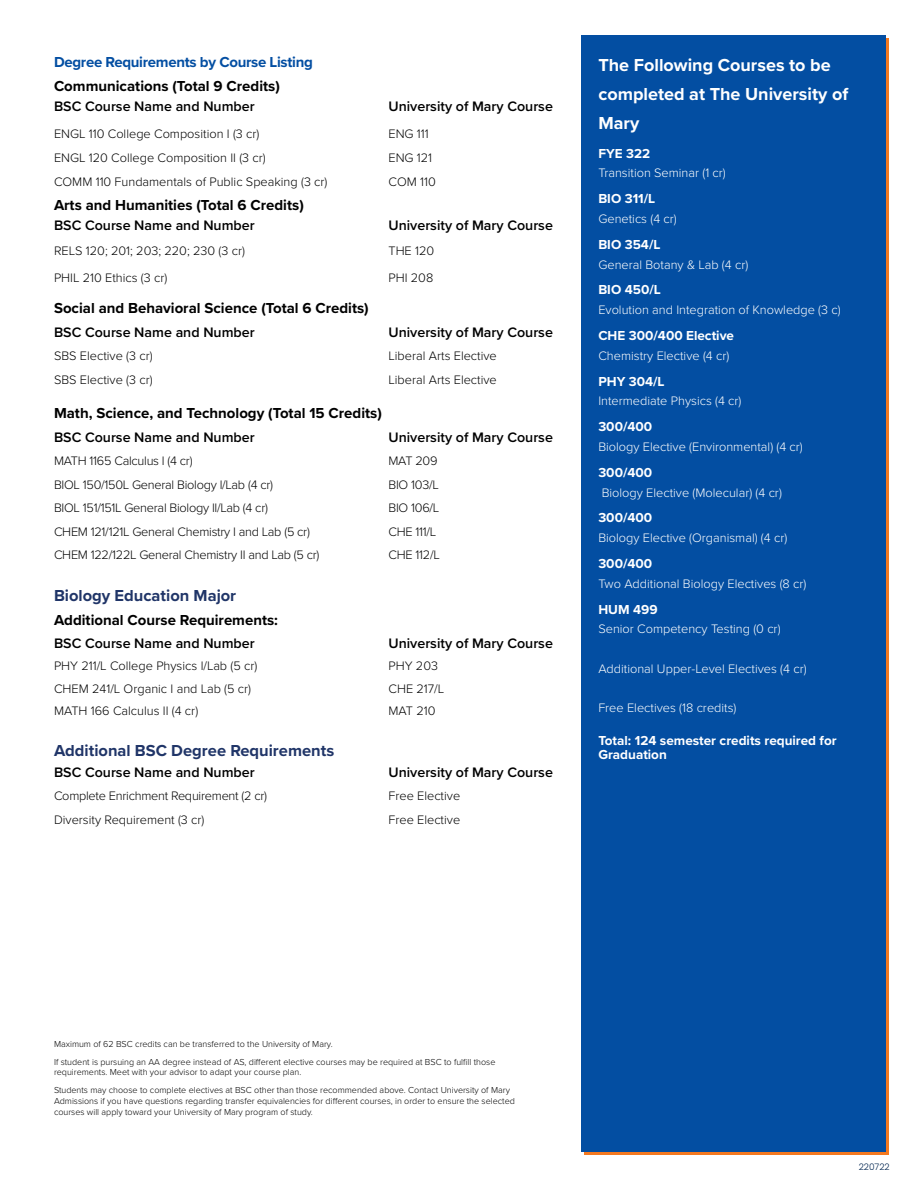
<style>
.page{position:relative;width:918px;height:1188px;background:#fff}
.page>*{position:absolute;margin:0;border:0;box-sizing:border-box;transform-origin:0 0}
.t1{font:700 18px/28.8px "Proxima Nova";color:#fff}
.t2{font:700 16.5px "Proxima Nova";color:#203568}
.t3{font:700 15px "Proxima Nova";color:#000}
.t4{font:700 15px "Proxima Nova";letter-spacing:-.02em;color:#034ea2}
.t5{font:600 14.25px "Proxima Nova";color:#000}
.t6{font:700 13.5px/13.5px "Proxima Nova";color:#fff}
.t7{font:300 12.75px "Proxima Nova";color:#000}
.t8{font:300 12.75px "Proxima Nova";color:#fff}
.t9{font:300 12.75px "Proxima Nova";letter-spacing:-.02em;color:#000}
.t10{font:300 9px/17.5px "Proxima Nova";color:#000}
.t11{font:300 9px "Poppins";color:#002550}
</style>
<div class="page">
<div style="left:581px;top:36px;width:305px;height:1116px;background:#034ea2"></div>
<h3 class="t4" style="left:54px;top:51px;width:260px">Degree Requirements by Course Listing</h3>
<h3 class="t3" style="left:54px;top:75px;width:227px">Communications (Total 9 Credits)</h3>
<h3 class="t5" style="left:54px;top:96px;width:202px">BSC Course Name and Number</h3>
<h3 class="t5" style="left:389px;top:96px;width:166px">University of Mary Course</h3>
<h3 class="t7" style="left:54px;top:124px;width:207px">ENGL 110 College Composition I (3 cr)</h3>
<h3 class="t7" style="left:388px;top:124px;width:42px">ENG 111</h3>
<h3 class="t7" style="left:54px;top:148px;width:213px">ENGL 120 College Composition II (3 cr)</h3>
<h3 class="t7" style="left:388px;top:148px;width:45px">ENG 121</h3>
<h3 class="t7" style="left:54px;top:172px;width:275px">COMM 110 Fundamentals of Public Speaking (3 cr)</h3>
<h3 class="t7" style="left:388px;top:172px;width:49px">COM 110</h3>
<h3 class="t3" style="left:54px;top:194px;width:251px">Arts and Humanities (Total 6 Credits)</h3>
<h3 class="t5" style="left:54px;top:215px;width:202px">BSC Course Name and Number</h3>
<h3 class="t5" style="left:389px;top:215px;width:166px">University of Mary Course</h3>
<h3 class="t7" style="left:54px;top:241px;width:192px">RELS 120; 201; 203; 220; 230 (3 cr)</h3>
<h3 class="t7" style="left:388px;top:241px;width:47px">THE 120</h3>
<h3 class="t7" style="left:54px;top:268px;width:115px">PHIL 210 Ethics (3 cr)</h3>
<h3 class="t7" style="left:388px;top:268px;width:46px">PHI 208</h3>
<h3 class="t3" style="left:54px;top:297px;width:316px">Social and Behavioral Science (Total 6 Credits)</h3>
<h3 class="t5" style="left:54px;top:321px;width:202px">BSC Course Name and Number</h3>
<h3 class="t5" style="left:389px;top:321px;width:166px">University of Mary Course</h3>
<h3 class="t7" style="left:54px;top:346px;width:100px">SBS Elective (3 cr)</h3>
<h3 class="t7" style="left:388px;top:346px;width:110px">Liberal Arts Elective</h3>
<h3 class="t7" style="left:54px;top:370px;width:100px">SBS Elective (3 cr)</h3>
<h3 class="t7" style="left:388px;top:370px;width:110px">Liberal Arts Elective</h3>
<h3 class="t3" style="left:54px;top:402px;width:329px">Math, Science, and Technology (Total 15 Credits)</h3>
<h3 class="t5" style="left:54px;top:426px;width:202px">BSC Course Name and Number</h3>
<h3 class="t5" style="left:389px;top:426px;width:166px">University of Mary Course</h3>
<h3 class="t9" style="left:54px;top:451px;width:140px">MATH 1165 Calculus I (4 cr)</h3>
<h3 class="t7" style="left:388px;top:451px;width:51px">MAT 209</h3>
<h3 class="t9" style="left:54px;top:475px;width:221px">BIOL 150/150L General Biology I/Lab (4 cr)</h3>
<h3 class="t7" style="left:388px;top:475px;width:52px">BIO 103/L</h3>
<h3 class="t9" style="left:54px;top:498px;width:216px">BIOL 151/151L General Biology II/Lab (4 cr)</h3>
<h3 class="t7" style="left:388px;top:498px;width:52px">BIO 106/L</h3>
<h3 class="t9" style="left:54px;top:522px;width:257px">CHEM 121/121L General Chemistry I and Lab (5 cr)</h3>
<h3 class="t7" style="left:388px;top:522px;width:49px">CHE 111/L</h3>
<h3 class="t9" style="left:54px;top:545px;width:267px">CHEM 122/122L General Chemistry II and Lab (5 cr)</h3>
<h3 class="t7" style="left:388px;top:545px;width:53px">CHE 112/L</h3>
<h2 class="t2" style="left:54px;top:583px;width:184px">Biology Education Major</h2>
<h3 class="t3" style="left:54px;top:608px;width:226px">Additional Course Requirements:</h3>
<h3 class="t5" style="left:54px;top:632px;width:202px">BSC Course Name and Number</h3>
<h3 class="t5" style="left:389px;top:632px;width:166px">University of Mary Course</h3>
<h3 class="t7" style="left:54px;top:656px;width:205px">PHY 211/L College Physics I/Lab (5 cr)</h3>
<h3 class="t7" style="left:388px;top:656px;width:51px">PHY 203</h3>
<h3 class="t7" style="left:54px;top:679px;width:199px">CHEM 241/L Organic I and Lab (5 cr)</h3>
<h3 class="t7" style="left:388px;top:679px;width:57px">CHE 217/L</h3>
<h3 class="t7" style="left:54px;top:701px;width:146px">MATH 166 Calculus II (4 cr)</h3>
<h3 class="t7" style="left:388px;top:701px;width:49px">MAT 210</h3>
<h2 class="t2" style="left:54px;top:739px;width:282px">Additional BSC Degree Requirements</h2>
<h3 class="t5" style="left:54px;top:761px;width:202px">BSC Course Name and Number</h3>
<h3 class="t5" style="left:389px;top:761px;width:166px">University of Mary Course</h3>
<h3 class="t9" style="left:54px;top:786px;width:215px">Complete Enrichment Requirement (2 cr)</h3>
<h3 class="t7" style="left:388px;top:786px;width:73px">Free Elective</h3>
<h3 class="t7" style="left:54px;top:810px;width:152px">Diversity Requirement (3 cr)</h3>
<h3 class="t7" style="left:388px;top:810px;width:73px">Free Elective</h3>
<h1 class="t1" style="left:598px;top:50px;width:251px">The Following Courses to be completed at The University of<br>Mary</h1>
<h3 class="t6" style="left:598px;top:146px;width:53px">FYE 322</h3>
<h3 class="t8" style="left:598px;top:164px;width:129px">Transition Seminar (1 cr)</h3>
<h3 class="t6" style="left:598px;top:192px;width:58px">BIO 311/L</h3>
<h3 class="t8" style="left:598px;top:209px;width:80px">Genetics (4 cr)</h3>
<h3 class="t6" style="left:598px;top:237px;width:64px">BIO 354/L</h3>
<h3 class="t8" style="left:598px;top:255px;width:151px">General Botany &amp; Lab (4 cr)</h3>
<h3 class="t6" style="left:598px;top:283px;width:64px">BIO 450/L</h3>
<h3 class="t8" style="left:598px;top:300px;width:244px">Evolution and Integration of Knowledge (3 c)</h3>
<h3 class="t6" style="left:598px;top:328px;width:137px">CHE 300/400 Elective</h3>
<h3 class="t8" style="left:598px;top:346px;width:132px">Chemistry Elective (4 cr)</h3>
<h3 class="t6" style="left:598px;top:374px;width:68px">PHY 304/L</h3>
<h3 class="t8" style="left:598px;top:392px;width:145px">Intermediate Physics (4 cr)</h3>
<h3 class="t6" style="left:598px;top:420px;width:55px">300/400</h3>
<h3 class="t8" style="left:598px;top:437px;width:206px">Biology Elective (Environmental) (4 cr)</h3>
<h3 class="t6" style="left:598px;top:465px;width:55px">300/400</h3>
<h3 class="t8" style="left:602px;top:483px;width:182px">Biology Elective (Molecular) (4 cr)</h3>
<h3 class="t6" style="left:598px;top:511px;width:55px">300/400</h3>
<h3 class="t8" style="left:598px;top:528px;width:190px">Biology Elective (Organismal) (4 cr)</h3>
<h3 class="t6" style="left:598px;top:556px;width:55px">300/400</h3>
<h3 class="t8" style="left:598px;top:574px;width:210px">Two Additional Biology Electives (8 cr)</h3>
<h3 class="t6" style="left:598px;top:602px;width:61px">HUM 499</h3>
<h3 class="t8" style="left:598px;top:620px;width:184px">Senior Competency Testing (0 cr)</h3>
<h3 class="t8" style="left:598px;top:659px;width:210px">Additional Upper-Level Electives (4 cr)</h3>
<h3 class="t8" style="left:598px;top:699px;width:140px">Free Electives (18 credits)</h3>
<h3 class="t6" style="left:598px;top:734px;width:240px">Total: 124 semester credits required for<br>Graduation</h3>
<p class="t10" style="left:54px;top:1035px;width:443px">Maximum of 62 BSC credits can be transferred to the University of Mary.<br>If student is pursuing an AA degree instead of AS, different elective courses may be required at BSC to fulfill those</p>
<p class="t10" style="left:54px;top:1063px;width:458px">requirements. Meet with your advisor to adapt your course plan.<br>Students may choose to complete electives at BSC other than those recommended above. Contact University of Mary</p>
<p class="t10" style="left:54px;top:1095px;width:463px;line-height:10.8px">Admissions if you have questions regarding transfer equivalencies for different courses, in order to ensure the selected courses will apply toward your University of Mary program of study.</p>
<p class="t11" style="left:859px;top:1162px;width:32px">220722</p>
</div>
